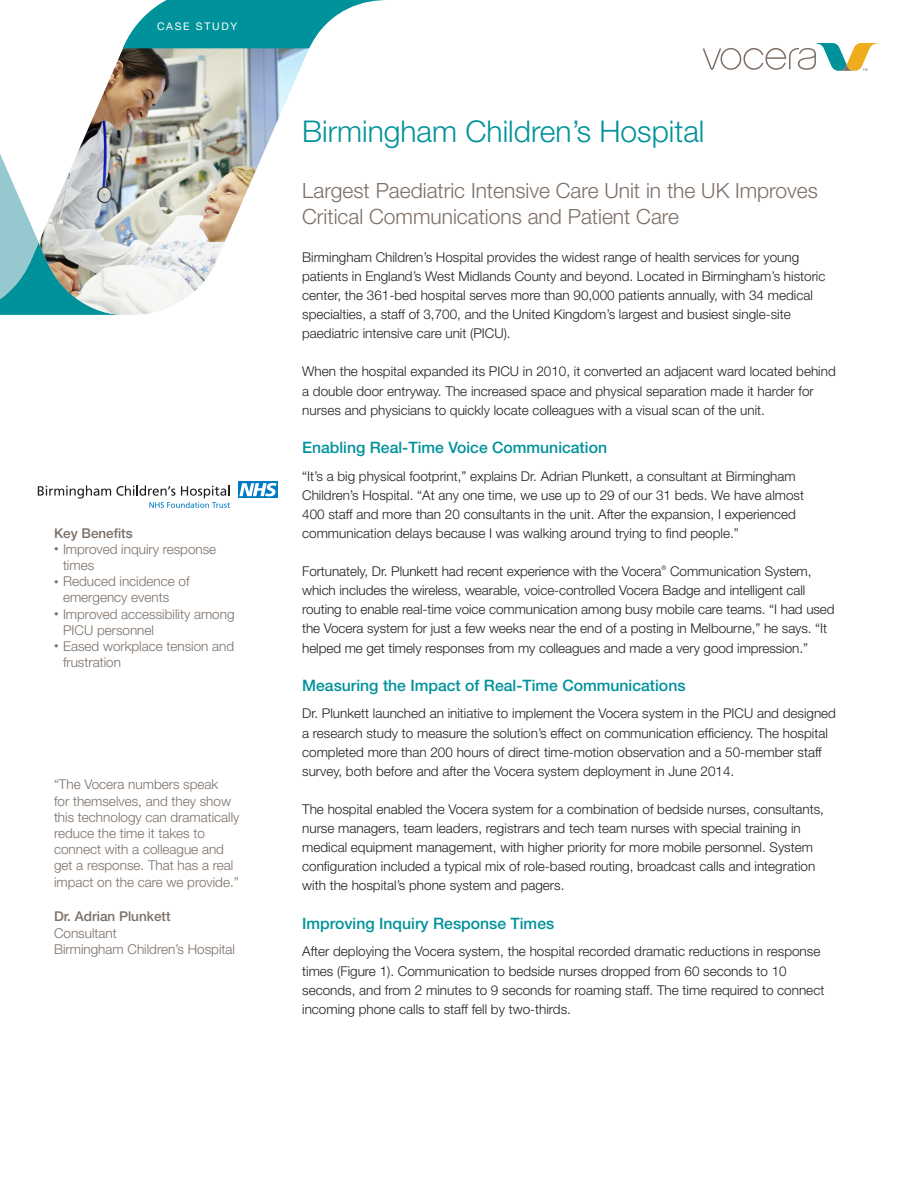
<style>
.page{position:relative;width:918px;height:1188px;background:#fff}
.page>*{position:absolute;margin:0;border:0;box-sizing:border-box;transform-origin:0 0}
.t1{font:300 30px "Helvetica Neue";color:#00929b}
.Heading_A{font:300 21px/25.5px "Helvetica Neue";color:#7c6f66}
.Heading_B{font:500 15.75px "Helvetica Neue";color:#00929b}
.Body_text{font:300 13.5px/19px "Helvetica Neue";color:#231f20}
.Call-Out_Sidebar_quo{font:300 13.5px/16.2px "Helvetica Neue";color:#7c6f66}
.Call-Out_Sidebar_quo-2{font:500 13.5px "Helvetica Neue";color:#7c6f66}
.Sidebar_Bullet_Headi{font:500 13.5px "Helvetica Neue";color:#7c6f66}
.Sidebar_Bullet{font:10.5px "Helvetica Neue";letter-spacing:.16em;color:#fff}
.Body_text-2{font:300 6.15px "Helvetica Neue";color:#231f20}
.s1{font-weight:900;font-stretch:condensed;font-size:9px}
</style>
<div class="page">
<img style="left:90px;top:48px;width:220px;height:267px">
<svg style="left:703px;top:43px;width:174px;height:28px"></svg>
<svg style="left:0;top:124px;width:124px;height:191px"></svg>
<svg style="left:123px;top:0;width:262px;height:48px"></svg>
<svg style="left:238px;top:482px;width:40px;height:16px"></svg>
<svg style="left:239px;top:483px;width:38px;height:13px"></svg>
<svg style="left:38px;top:485px;width:192px;height:23px"></svg>
<p class="Sidebar_Bullet" style="left:157px;top:20px;width:82px">CASE STUDY</p>
<p class="Sidebar_Bullet_Headi" style="left:54px;top:525px;width:80px">Key Benefits</p>
<p class="Call-Out_Sidebar_quo" style="left:63px;top:541px;width:155px;text-indent:-9px"><span class="s1">•</span> Improved inquiry response times</p>
<p class="Call-Out_Sidebar_quo" style="left:63px;top:573px;width:128px;text-indent:-9px"><span class="s1">•</span> Reduced incidence of emergency events</p>
<p class="Call-Out_Sidebar_quo" style="left:63px;top:605px;width:173px;text-indent:-9px"><span class="s1">•</span> Improved accessibility among<br>PICU personnel</p>
<p class="Call-Out_Sidebar_quo" style="left:63px;top:638px;width:173px;text-indent:-9px"><span class="s1">•</span> Eased workplace tension and frustration</p>
<p class="Call-Out_Sidebar_quo" style="left:54px;top:776px;width:187px">“The Vocera numbers speak<br>for themselves, and they show this technology can dramatically reduce the time it takes to connect with a colleague and get a response. That has a real impact on the care we provide.”</p>
<p class="Call-Out_Sidebar_quo-2" style="left:54px;top:909px;width:118px">Dr. Adrian Plunkett</p>
<p class="Call-Out_Sidebar_quo" style="left:54px;top:924px;width:64px">Consultant</p>
<p class="Call-Out_Sidebar_quo" style="left:54px;top:941px;width:183px">Birmingham Children’s Hospital</p>
<p class="t1" style="left:302px;top:113px;width:404px">Birmingham Children’s Hospital</p>
<p class="Heading_A" style="left:302px;top:177px;width:517px">Largest Paediatric Intensive Care Unit in the UK Improves<br>Critical Communications and Patient Care</p>
<p class="Body_text" style="left:302px;top:247px;width:525px">Birmingham Children’s Hospital provides the widest range of health services for young patients in England’s West Midlands County and beyond. Located in Birmingham’s historic center, the 361-bed hospital serves more than 90,000 patients annually, with 34 medical specialties, a staff of 3,700, and the United Kingdom’s largest and busiest single-site paediatric intensive care unit (PICU).</p>
<p class="Body_text" style="left:302px;top:362px;width:535px">When the hospital expanded its PICU in 2010, it converted an adjacent ward located behind a double door entryway. The increased space and physical separation made it harder for nurses and physicians to quickly locate colleagues with a visual scan of the unit.</p>
<p class="Heading_B" style="left:302px;top:438px;width:306px">Enabling Real-Time Voice Communication</p>
<p class="Body_text" style="left:302px;top:466px;width:503px">“It’s a big physical footprint,” explains Dr. Adrian Plunkett, a consultant at Birmingham Children’s Hospital. “At any one time, we use up to 29 of our 31 beds. We have almost 400 staff and more than 20 consultants in the unit. After the expansion, I experienced communication delays because I was walking around trying to find people.”</p>
<p class="Body_text" style="left:302px;top:561px;width:361px">Fortunately, Dr. Plunkett had recent experience with the Vocera</p>
<p class="Body_text-2" style="left:662px;top:564px;width:6px">®</p>
<p class="Body_text" style="left:302px;top:561px;width:534px;text-indent:368px">Communication System, which includes the wireless, wearable, voice-controlled Vocera Badge and intelligent call routing to enable real-time voice communication among busy mobile care teams. “I had used the Vocera system for just a few weeks near the end of a posting in Melbourne,” he says. “It helped me get timely responses from my colleagues and made a very good impression.”</p>
<p class="Heading_B" style="left:302px;top:676px;width:385px">Measuring the Impact of Real-Time Communications</p>
<p class="Body_text" style="left:302px;top:704px;width:535px">Dr. Plunkett launched an initiative to implement the Vocera system in the PICU and designed a research study to measure the solution’s effect on communication efficiency. The hospital completed more than 200 hours of direct time-motion observation and a 50-member staff survey, both before and after the Vocera system deployment in June 2014.</p>
<p class="Body_text" style="left:302px;top:799px;width:523px">The hospital enabled the Vocera system for a combination of bedside nurses, consultants, nurse managers, team leaders, registrars and tech team nurses with special training in medical equipment management, with higher priority for more mobile personnel. System configuration included a typical mix of role-based routing, broadcast calls and integration with the hospital’s phone system and pagers.</p>
<p class="Heading_B" style="left:302px;top:914px;width:254px">Improving Inquiry Response Times</p>
<p class="Body_text" style="left:302px;top:942px;width:524px">After deploying the Vocera system, the hospital recorded dramatic reductions in response times (Figure 1). Communication to bedside nurses dropped from 60 seconds to 10 seconds, and from 2 minutes to 9 seconds for roaming staff. The time required to connect incoming phone calls to staff fell by two-thirds.</p>
</div>
